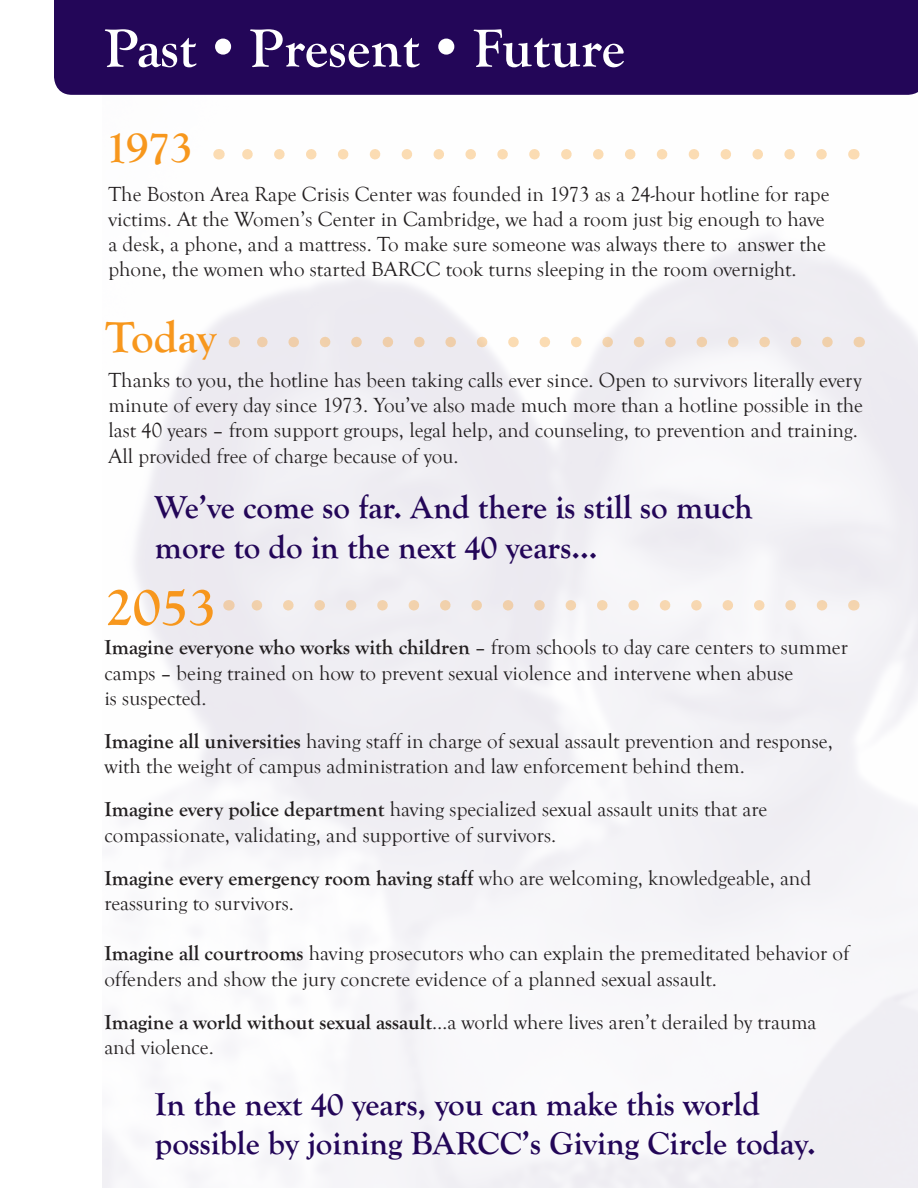
<style>
.page{position:relative;width:918px;height:1188px;background:#fff}
.page>*{position:absolute;margin:0;border:0;box-sizing:border-box;transform-origin:0 0}
.t1{font:700 55.5px "Goudy Old Style T";color:#fff}
.t2{font:700 55.5px "Goudy Old Style T";color:#f7971d}
.t3{font:700 45px "Goudy Old Style T";letter-spacing:-.01em;color:#f7971d}
.t4{font:700 33px/39.6px "Goudy Old Style T";color:#230658}
.t5{font:21px/25.2px "Goudy Old Style T";color:#231f20}
.s1{font-weight:700}
</style>
<div class="page">
<div style="left:54px;top:0;width:864px;height:95px;background:#230658"></div>
<svg style="left:242px;top:149px;width:580px;height:11px"></svg>
<svg style="left:244px;top:600px;width:578px;height:11px"></svg>
<svg style="left:249px;top:337px;width:579px;height:10px"></svg>
<p class="t1" style="left:104px;top:17px;width:522px">Past • Present • Future</p>
<p class="t3" style="left:106px;top:122px;width:89px">1973</p>
<p class="t5" style="left:109px;top:182px;width:722px">The Boston Area Rape Crisis Center was founded in 1973 as a 24-hour hotline for rape victims. At the Women’s Center in Cambridge, we had a room just big enough to have a desk, a phone, and a mattress. To make sure someone was always there to answer the phone, the women who started BARCC took turns sleeping in the room overnight.</p>
<p class="t3" style="left:106px;top:312px;width:112px">Today</p>
<p class="t5" style="left:109px;top:368px;width:756px">Thanks to you, the hotline has been taking calls ever since. Open to survivors literally every minute of every day since 1973. You’ve also made much more than a hotline possible in the last 40 years – from support groups, legal help, and counseling, to prevention and training.<br>All provided free of charge because of you.</p>
<p class="t4" style="left:155px;top:488px;width:599px">We’ve come so far. And there is still so much more to do in the next 40 years...</p>
<p class="t2" style="left:105px;top:576px;width:112px">2053</p>
<p class="t5" style="left:104px;top:635px;width:745px"><span class="s1">Imagine everyone who works with children</span> – from schools to day care centers to summer camps – being trained on how to prevent sexual violence and intervene when abuse</p>
<p class="t5" style="left:104px;top:686px;width:104px">is suspected.</p>
<p class="t5" style="left:104px;top:729px;width:730px"><span class="s1">Imagine all universities</span> having staff in charge of sexual assault prevention and response, with the weight of campus administration and law enforcement behind them.</p>
<p class="t5" style="left:104px;top:797px;width:664px"><span class="s1">Imagine every police department</span> having specialized sexual assault units that are compassionate, validating, and supportive of survivors.</p>
<p class="t5" style="left:104px;top:866px;width:709px"><span class="s1">Imagine every emergency room having staff</span> who are welcoming, knowledgeable, and reassuring to survivors.</p>
<p class="t5" style="left:104px;top:941px;width:746px"><span class="s1">Imagine all courtrooms</span> having prosecutors who can explain the premeditated behavior of offenders and show the jury concrete evidence of a planned sexual assault.</p>
<p class="t5" style="left:104px;top:1010px;width:714px"><span class="s1">Imagine a world without sexual assault</span>…a world where lives aren’t derailed by trauma</p>
<p class="t5" style="left:104px;top:1035px;width:111px">and violence.</p>
<p class="t4" style="left:155px;top:1084px;width:663px">In the next 40 years, you can make this world possible by joining BARCC’s Giving Circle today.</p>
</div>
